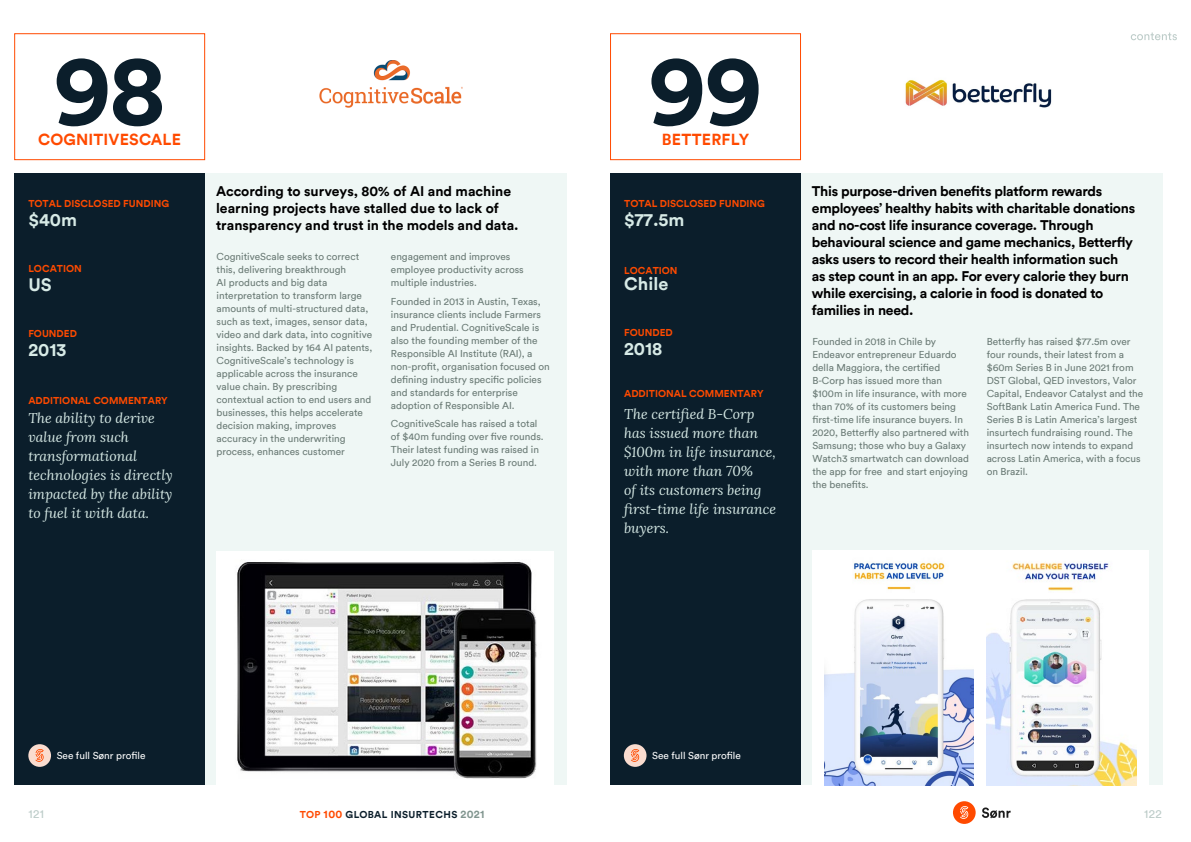
<style>
.page{position:relative;width:1191px;height:842px;background:#fff}
.page>*{position:absolute;margin:0;border:0;box-sizing:border-box;transform-origin:0 0}
.t1{font:700 100px "Circular";color:#0b1e2b}
.t2{font:700 18px "Circular";color:#d7eae6}
.t3{font:700 16px "Circular";letter-spacing:.01em;color:#ff4a00}
.t4{font:700 14px/17px "Circular";letter-spacing:-.02em;color:#000}
.t5{font:italic 14px/19px "Lora";color:#d7eae6}
.t6{font:700 14px/17px "Circular";color:#000}
.t7{font:12px "Circular";letter-spacing:.035em;color:#bdccc9}
.t8{font:10px/13px "Circular";color:#6a7a75}
.t9{font:700 10px "Circular";color:#ff4a00}
.t10{font:10px "Circular";color:#fff}
.t11{font:700 10px "Circular";letter-spacing:.04em;color:#0b1e2b}
.s1{color:#ff4a00}
.s2{font-size:11px;color:#ff4a00}
.s3{font-size:11px;color:#829690}
</style>
<div class="page">
<div style="left:204px;top:173px;width:363px;height:612px;background:#eff7f5"></div>
<div style="left:800px;top:173px;width:363px;height:612px;background:#eff7f5"></div>
<div style="left:14px;top:33px;width:191px;height:127px;border:1px solid #ff4a00"></div>
<div style="left:610px;top:33px;width:191px;height:127px;border:1px solid #ff4a00"></div>
<div style="left:14px;top:173px;width:190px;height:612px;background:#0b1e2b"></div>
<div style="left:610px;top:173px;width:190px;height:612px;background:#0b1e2b"></div>
<svg style="left:982px;top:807px;width:28px;height:11px"></svg>
<div style="left:953px;top:801px;width:22px;height:23px;background:#ff4a00;border-radius:50%"></div>
<svg style="left:960px;top:806px;width:8px;height:13px"></svg>
<img style="left:216px;top:551px;width:337px;height:234px">
<img style="left:319px;top:60px;width:143px;height:48px">
<div style="left:28px;top:744px;width:23px;height:23px;background:#fadccf;border-radius:50%"></div>
<svg style="left:35px;top:749px;width:9px;height:13px"></svg>
<div style="left:812px;top:551px;width:336px;height:234px;background:#fff"></div>
<img style="left:905px;top:79px;width:147px;height:29px">
<img style="left:824px;top:599px;width:149px;height:186px">
<img style="left:854px;top:562px;width:91px;height:28px">
<img style="left:986px;top:562px;width:150px;height:223px">
<div style="left:624px;top:744px;width:22px;height:23px;background:#fadccf;border-radius:50%"></div>
<svg style="left:631px;top:749px;width:8px;height:13px"></svg>
<svg style="left:1130px;top:32px;width:46px;height:8px"></svg>
<h1 class="t1" style="left:53px;top:21px;width:114px">98</h1>
<h3 class="t3" style="left:38px;top:128px;width:144px">COGNITIVESCALE</h3>
<p class="t9" style="left:28px;top:197px;width:142px">TOTAL DISCLOSED FUNDING</p>
<h2 class="t2" style="left:28px;top:207px;width:50px">$40m</h2>
<p class="t9" style="left:28px;top:262px;width:55px">LOCATION</p>
<h2 class="t2" style="left:28px;top:272px;width:25px">US</h2>
<p class="t9" style="left:28px;top:327px;width:50px">FOUNDED</p>
<h2 class="t2" style="left:28px;top:337px;width:40px">2013</h2>
<p class="t9" style="left:28px;top:394px;width:141px">ADDITIONAL COMMENTARY</p>
<h3 class="t5" style="left:28px;top:408px;width:146px">The ability to derive value from such transformational technologies is directly impacted by the ability to fuel it with data.</h3>
<h3 class="t6" style="left:216px;top:182px;width:304px">According to surveys, 80% of AI and machine learning projects have stalled due to lack of transparency and trust in the models and data.</h3>
<p class="t8" style="left:216px;top:249px;width:157px">CognitiveScale seeks to correct this, delivering breakthrough<br>AI products and big data interpretation to transform large amounts of multi-structured data, such as text, images, sensor data, video and dark data, into cognitive insights. Backed by 164 AI patents,<br>CognitiveScale’s technology is applicable across the insurance value chain. By prescribing contextual action to end users and businesses, this helps accelerate decision making, improves accuracy in the underwriting process, enhances customer</p>
<p class="t8" style="left:391px;top:249px;width:134px">engagement and improves employee productivity across multiple industries.</p>
<p class="t8" style="left:391px;top:294px;width:160px">Founded in 2013 in Austin, Texas, insurance clients include Farmers and Prudential. CognitiveScale is also the founding member of the Responsible AI Institute (RAI), a non-profit, organisation focused on defining industry specific policies and standards for enterprise adoption of Responsible AI.</p>
<p class="t8" style="left:391px;top:417px;width:154px">CognitiveScale has raised a total of $40m funding over five rounds.<br>Their latest funding was raised in July 2020 from a Series B round.</p>
<h1 class="t1" style="left:648px;top:21px;width:116px">99</h1>
<h3 class="t3" style="left:662px;top:128px;width:89px">BETTERFLY</h3>
<p class="t9" style="left:624px;top:197px;width:142px">TOTAL DISCLOSED FUNDING</p>
<h2 class="t2" style="left:624px;top:207px;width:62px">$77.5m</h2>
<p class="t9" style="left:624px;top:264px;width:55px">LOCATION</p>
<h2 class="t2" style="left:624px;top:271px;width:46px">Chile</h2>
<p class="t9" style="left:624px;top:326px;width:50px">FOUNDED</p>
<h2 class="t2" style="left:624px;top:336px;width:40px">2018</h2>
<p class="t9" style="left:624px;top:387px;width:141px">ADDITIONAL COMMENTARY</p>
<h3 class="t5" style="left:624px;top:404px;width:153px">The certified B-Corp has issued more than $100m in life insurance, with more than 70%<br>of its customers being first-time life insurance buyers.</h3>
<p class="t4" style="left:812px;top:182px;width:325px">This purpose-driven benefits platform rewards employees’ healthy habits with charitable donations and no-cost life insurance coverage. Through behavioural science and game mechanics, Betterfly asks users to record their health information such as step count in an app. For every calorie they burn while exercising, a calorie in food is donated to families in need.</p>
<p class="t8" style="left:812px;top:335px;width:158px">Founded in 2018 in Chile by<br>Endeavor entrepreneur Eduardo della Maggiora, the certified<br>B-Corp has issued more than $100m in life insurance, with more than 70% of its customers being first-time life insurance buyers. In<br>2020, Betterfly also partnered with<br>Samsung; those who buy a Galaxy<br>Watch3 smartwatch can download the app for free and start enjoying the benefits.</p>
<p class="t8" style="left:986px;top:335px;width:158px">Betterfly has raised $77.5m over four rounds, their latest from a $60m Series B in June 2021 from<br>DST Global, QED investors, Valor<br>Capital, Endeavor Catalyst and the<br>SoftBank Latin America Fund. The<br>Series B is Latin America’s largest insurtech fundraising round. The insurtech now intends to expand across Latin America, with a focus on Brazil.</p>
<p class="t10" style="left:57px;top:749px;width:90px">See full Sønr profile</p>
<p class="t10" style="left:652px;top:749px;width:90px">See full Sønr profile</p>
<p class="t7" style="left:28px;top:805px;width:17px">121</p>
<p class="t11" style="left:300px;top:807px;width:186px"><span class="s1">TOP</span> <span class="s2">100</span> GLOBAL INSURTECHS <span class="s3">2021</span></p>
<p class="t7" style="left:1144px;top:805px;width:19px">122</p>
</div>
